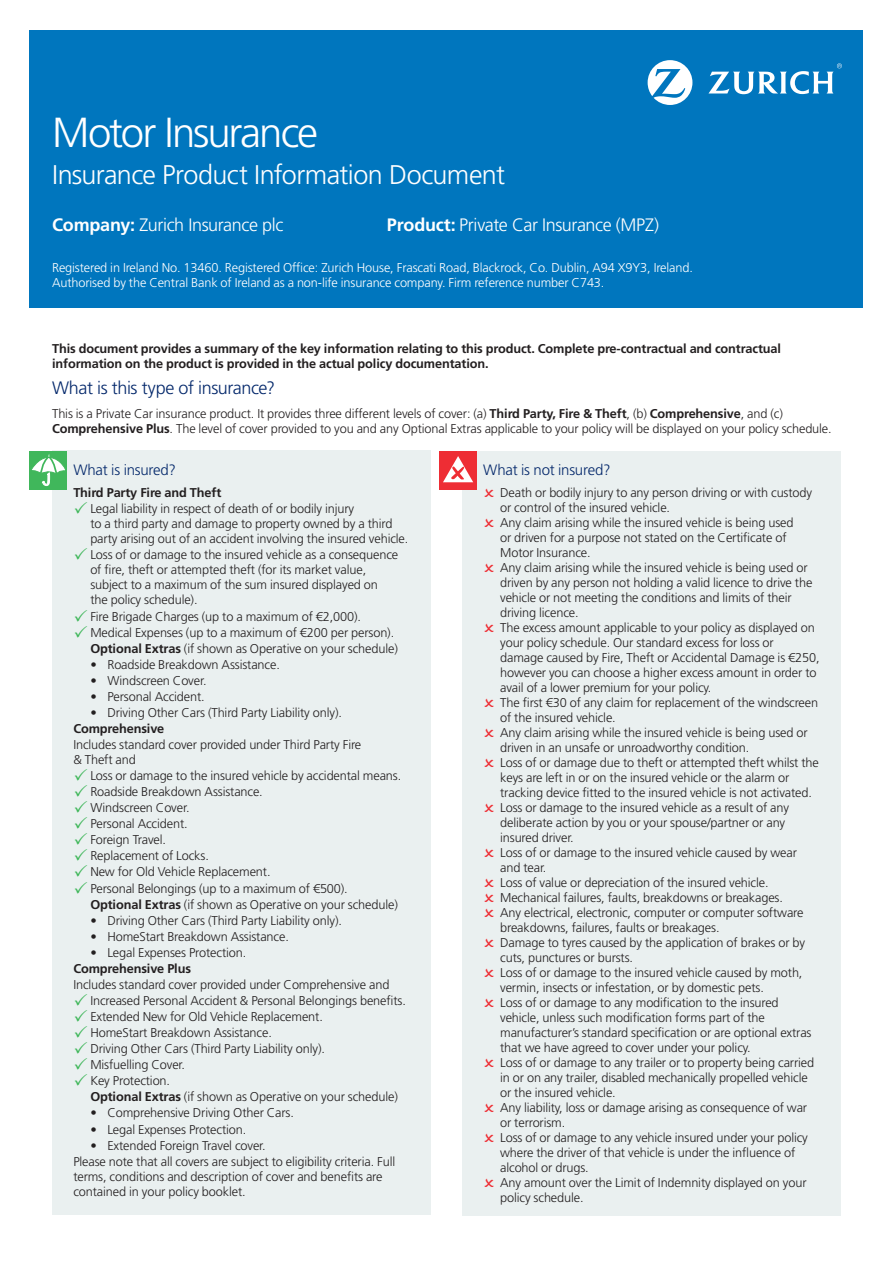
<style>
.page{position:relative;width:893px;height:1263px;background:#fff}
.page>*{position:absolute;margin:0;border:0;box-sizing:border-box;transform-origin:0 0}
.t1{font:300 42px "Frutiger LT Std";letter-spacing:-.05em;color:#fff}
.t2{font:300 27px "Frutiger LT Std";letter-spacing:-.02em;color:#fff}
.t3{font:300 18px "Frutiger LT Std";letter-spacing:-.025em;color:#fff}
.t4{font:300 18px "Frutiger LT Std";letter-spacing:-.025em;color:#04286b}
.t5{font:300 15px "Frutiger LT Std";letter-spacing:-.015em;color:#04286b}
.t6{font:300 12.75px/15px "Frutiger LT Std";letter-spacing:-.01em;color:#231f20}
.t7{font:700 12.75px/15px "Frutiger LT Std";letter-spacing:-.01em;color:#231f20}
.t8{font:300 12.75px/15px "Frutiger LT Std";letter-spacing:-.01em;color:#fff}
.s1{font-weight:700}
.s2{color:#40b75b}
</style>
<div class="page">
<div style="left:30px;top:30px;width:833px;height:277px;background:#0076be"></div>
<div style="left:52px;top:451px;width:379px;height:764px;background:#eaf0f0"></div>
<div style="left:30px;top:451px;width:37px;height:39px;background:#40b75b"></div>
<svg style="left:32px;top:454px;width:33px;height:32px"></svg>
<div style="left:462px;top:451px;width:379px;height:764px;background:#eaf0f0"></div>
<div style="left:440px;top:451px;width:37px;height:39px;background:#ee2d34"></div>
<svg style="left:443px;top:456px;width:30px;height:26px"></svg>
<svg style="left:648px;top:60px;width:44px;height:45px"></svg>
<svg style="left:708px;top:63px;width:134px;height:31px"></svg>
<h1 class="t1" style="left:52px;top:108px;width:268px">Motor Insurance</h1>
<h2 class="t2" style="left:52px;top:159px;width:454px">Insurance Product Information Document</h2>
<h3 class="t3" style="left:52px;top:215px;width:233px"><span class="s1">Company:</span> Zurich Insurance plc</h3>
<h3 class="t3" style="left:387px;top:215px;width:274px"><span class="s1">Product:</span> Private Car Insurance (MPZ)</h3>
<p class="t8" style="left:52px;top:261px;width:642px">Registered in Ireland No. 13460. Registered Office: Zurich House, Frascati Road, Blackrock, Co. Dublin, A94 X9Y3, Ireland.<br>Authorised by the Central Bank of Ireland as a non-life insurance company. Firm reference number C743.</p>
<p class="t7" style="left:52px;top:341px;width:730px">This document provides a summary of the key information relating to this product. Complete pre-contractual and contractual information on the product is provided in the actual policy documentation.</p>
<h3 class="t4" style="left:52px;top:378px;width:225px">What is this type of insurance?</h3>
<p class="t6" style="left:52px;top:407px;width:781px">This is a Private Car insurance product. It provides three different levels of cover: (a) <span class="s1">Third Party, Fire &amp; Theft</span>, (b) <span class="s1">Comprehensive</span>, and (c)<br><span class="s1">Comprehensive Plus</span>. The level of cover provided to you and any Optional Extras applicable to your policy will be displayed on your policy schedule.</p>
<p class="t5" style="left:73px;top:461px;width:104px">What is insured?</p>
<p class="t7" style="left:73px;top:485px;width:149px">Third Party Fire and Theft</p>
<p class="t6" style="left:90px;top:502px;width:320px;text-indent:-17px"><span class="s2">✓</span> Legal liability in respect of death of or bodily injury<br>to a third party and damage to property owned by a third party arising out of an accident involving the insured vehicle.</p>
<p class="t6" style="left:90px;top:548px;width:309px;text-indent:-17px"><span class="s2">✓</span> Loss of or damage to the insured vehicle as a consequence of fire, theft or attempted theft (for its market value, subject to a maximum of the sum insured displayed on the policy schedule).</p>
<p class="t6" style="left:73px;top:609px;width:289px"><span class="s2">✓</span> Fire Brigade Charges (up to a maximum of €2,000).</p>
<p class="t6" style="left:73px;top:624px;width:326px;line-height:16px;text-align:right"><span class="s2">✓</span> Medical Expenses (up to a maximum of €200 per person).<br><span class="s1">Optional Extras</span> (if shown as Operative on your schedule)</p>
<p class="t6" style="left:90px;top:657px;width:191px">• Roadside Breakdown Assistance.</p>
<p class="t6" style="left:90px;top:673px;width:118px">• Windscreen Cover.</p>
<p class="t6" style="left:90px;top:689px;width:116px">• Personal Accident.</p>
<p class="t6" style="left:90px;top:705px;width:253px">• Driving Other Cars (Third Party Liability only).</p>
<p class="t7" style="left:73px;top:721px;width:93px">Comprehensive</p>
<p class="t6" style="left:73px;top:737px;width:289px">Includes standard cover provided under Third Party Fire &amp; Theft and</p>
<p class="t6" style="left:73px;top:768px;width:329px"><span class="s2">✓</span> Loss or damage to the insured vehicle by accidental means.</p>
<p class="t6" style="left:73px;top:784px;width:191px"><span class="s2">✓</span> Roadside Breakdown Assistance.</p>
<p class="t6" style="left:73px;top:800px;width:118px"><span class="s2">✓</span> Windscreen Cover.</p>
<p class="t6" style="left:73px;top:816px;width:116px"><span class="s2">✓</span> Personal Accident.</p>
<p class="t6" style="left:73px;top:833px;width:94px"><span class="s2">✓</span> Foreign Travel.</p>
<p class="t6" style="left:73px;top:849px;width:137px"><span class="s2">✓</span> Replacement of Locks.</p>
<p class="t6" style="left:73px;top:865px;width:199px"><span class="s2">✓</span> New for Old Vehicle Replacement.</p>
<p class="t6" style="left:90px;top:880px;width:309px;line-height:16px;text-indent:-17px"><span class="s2">✓</span> Personal Belongings (up to a maximum of €500).<br><span class="s1">Optional Extras</span> (if shown as Operative on your schedule)</p>
<p class="t6" style="left:90px;top:913px;width:253px">• Driving Other Cars (Third Party Liability only).</p>
<p class="t6" style="left:90px;top:929px;width:200px">• HomeStart Breakdown Assistance.</p>
<p class="t6" style="left:90px;top:945px;width:157px">• Legal Expenses Protection.</p>
<p class="t7" style="left:73px;top:961px;width:119px">Comprehensive Plus</p>
<p class="t6" style="left:73px;top:977px;width:318px">Includes standard cover provided under Comprehensive and</p>
<p class="t6" style="left:73px;top:993px;width:334px"><span class="s2">✓</span> Increased Personal Accident &amp; Personal Belongings benefits.</p>
<p class="t6" style="left:73px;top:1009px;width:251px"><span class="s2">✓</span> Extended New for Old Vehicle Replacement.</p>
<p class="t6" style="left:73px;top:1025px;width:200px"><span class="s2">✓</span> HomeStart Breakdown Assistance.</p>
<p class="t6" style="left:73px;top:1041px;width:253px"><span class="s2">✓</span> Driving Other Cars (Third Party Liability only).</p>
<p class="t6" style="left:73px;top:1057px;width:113px"><span class="s2">✓</span> Misfuelling Cover.</p>
<p class="t6" style="left:90px;top:1073px;width:309px;line-height:16px;text-indent:-17px"><span class="s2">✓</span> Key Protection.<br><span class="s1">Optional Extras</span> (if shown as Operative on your schedule)</p>
<p class="t6" style="left:90px;top:1106px;width:205px">• Comprehensive Driving Other Cars.</p>
<p class="t6" style="left:90px;top:1122px;width:157px">• Legal Expenses Protection.</p>
<p class="t6" style="left:73px;top:1138px;width:323px;text-indent:17px">• Extended Foreign Travel cover.<br>Please note that all covers are subject to eligibility criteria. Full terms, conditions and description of cover and benefits are contained in your policy booklet.</p>
<p class="t5" style="left:483px;top:461px;width:129px">What is not insured?</p>
<p class="t6" style="left:500px;top:486px;width:321px">Death or bodily injury to any person driving or with custody or control of the insured vehicle.<br>Any claim arising while the insured vehicle is being used<br>or driven for a purpose not stated on the Certificate of Motor Insurance.<br>Any claim arising while the insured vehicle is being used or driven by any person not holding a valid licence to drive the vehicle or not meeting the conditions and limits of their driving licence.<br>The excess amount applicable to your policy as displayed on your policy schedule. Our standard excess for loss or damage caused by Fire, Theft or Accidental Damage is €250, however you can choose a higher excess amount in order to avail of a lower premium for your policy.<br>The first €30 of any claim for replacement of the windscreen of the insured vehicle.<br>Any claim arising while the insured vehicle is being used or driven in an unsafe or unroadworthy condition.<br>Loss of or damage due to theft or attempted theft whilst the keys are left in or on the insured vehicle or the alarm or tracking device fitted to the insured vehicle is not activated.<br>Loss or damage to the insured vehicle as a result of any deliberate action by you or your spouse/partner or any insured driver.<br>Loss of or damage to the insured vehicle caused by wear and tear.<br>Loss of value or depreciation of the insured vehicle.<br>Mechanical failures, faults, breakdowns or breakages.<br>Any electrical, electronic, computer or computer software breakdowns, failures, faults or breakages.<br>Damage to tyres caused by the application of brakes or by cuts, punctures or bursts.<br>Loss of or damage to the insured vehicle caused by moth, vermin, insects or infestation, or by domestic pets.<br>Loss of or damage to any modification to the insured vehicle, unless such modification forms part of the manufacturer’s standard specification or are optional extras that we have agreed to cover under your policy.<br>Loss of or damage to any trailer or to property being carried in or on any trailer, disabled mechanically propelled vehicle or the insured vehicle.<br>Any liability, loss or damage arising as consequence of war or terrorism.<br>Loss of or damage to any vehicle insured under your policy where the driver of that vehicle is under the influence of alcohol or drugs.<br>Any amount over the Limit of Indemnity displayed on your policy schedule.</p>
</div>
